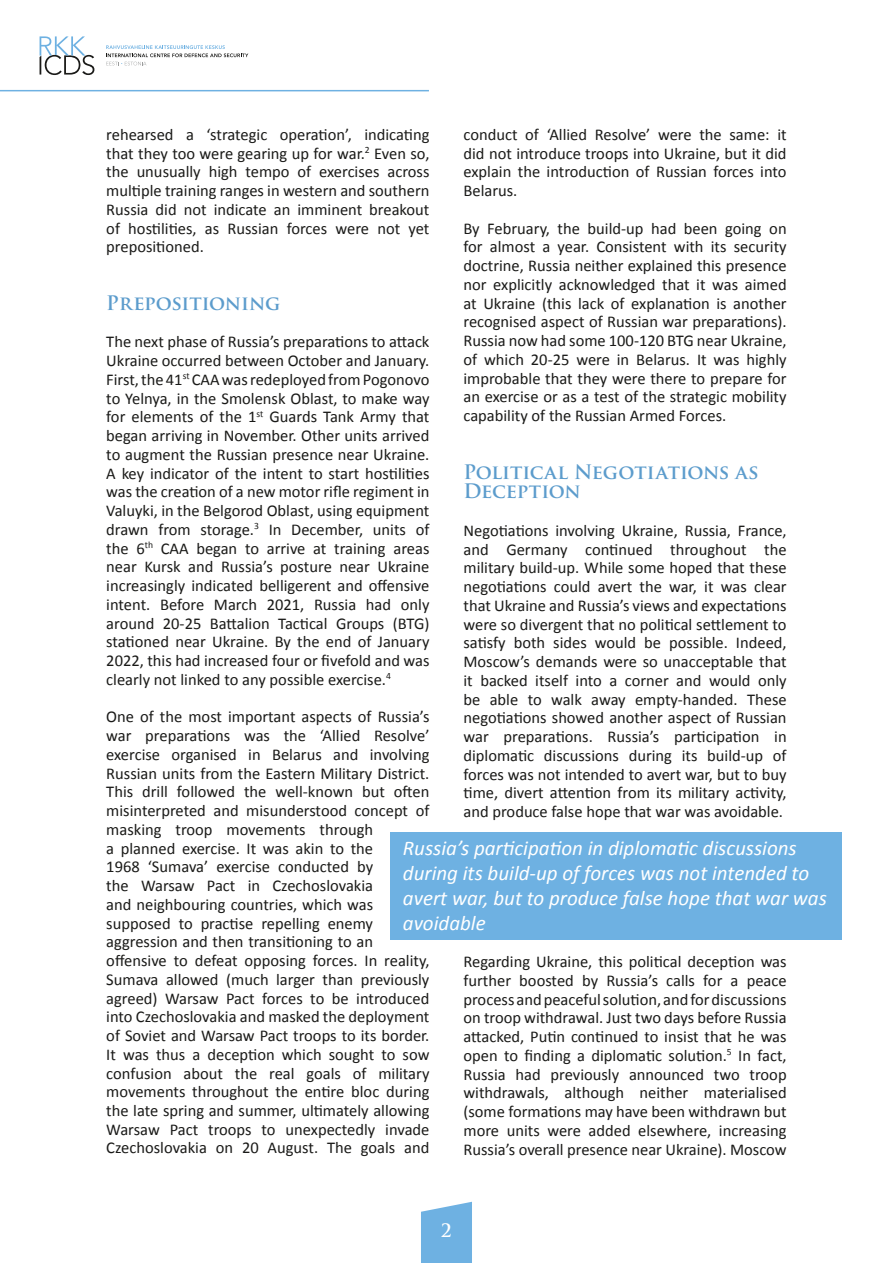
<style>
.page{position:relative;width:893px;height:1263px;background:#fff}
.page>*{position:absolute;margin:0;border:0;box-sizing:border-box;transform-origin:0 0}
.t1{font:italic 21px/25.2px "Calibri";color:#fff}
.t2{font:700 19.5px/19.8px "Trajan Pro";letter-spacing:-.005em;color:#5c9ccc}
.t3{font:700 18px "Trajan Pro";color:#fff}
.t4{font:16.5px/18.8px "Calibri";color:#1a1a18;text-align:justify}
</style>
<div class="page">
<svg style="left:40px;top:36px;width:54px;height:39px"></svg>
<svg style="left:106px;top:45px;width:142px;height:20px"></svg>
<hr style="left:0;top:90px;width:429px;height:1px;background:#6eb1e2">
<svg style="left:421px;top:1202px;width:51px;height:61px;background:#79b7e4"></svg>
<div style="left:390px;top:832px;width:452px;height:108px;background:#6eb1e2"></div>
<p class="t4" style="left:463px;top:125px;width:325px">conduct of ‘Allied Resolve’ were the same: it did not introduce troops into Ukraine, but it did explain the introduction of Russian forces into Belarus.</p>
<p class="t4" style="left:463px;top:219px;width:325px">By February, the build-up had been going on for almost a year. Consistent with its security doctrine, Russia neither explained this presence nor explicitly acknowledged that it was aimed at Ukraine (this lack of explanation is another recognised aspect of Russian war preparations).<br>Russia now had some 100-120 BTG near Ukraine, of which 20-25 were in Belarus. It was highly improbable that they were there to prepare for an exercise or as a test of the strategic mobility capability of the Russian Armed Forces.</p>
<p class="t2" style="left:463px;top:462px;width:297px">Political Negotiations as<br>Deception</p>
<p class="t4" style="left:463px;top:521px;width:325px">Negotiations involving Ukraine, Russia, France, and Germany continued throughout the military build-up. While some hoped that these negotiations could avert the war, it was clear that Ukraine and Russia’s views and expectations were so divergent that no political settlement to satisfy both sides would be possible. Indeed, Moscow’s demands were so unacceptable that it backed itself into a corner and would only be able to walk away empty-handed. These negotiations showed another aspect of Russian war preparations. Russia’s participation in diplomatic discussions during its build-up of forces was not intended to avert war, but to buy time, divert attention from its military activity, and produce false hope that war was avoidable.</p>
<p class="t4" style="left:106px;top:125px;width:325px">rehearsed a ‘strategic operation’, indicating that they too were gearing up for war.<sup>2</sup> Even so, the unusually high tempo of exercises across multiple training ranges in western and southern Russia did not indicate an imminent breakout of hostilities, as Russian forces were not yet prepositioned.</p>
<p class="t2" style="left:106px;top:293px;width:176px">Prepositioning</p>
<p class="t4" style="left:106px;top:332px;width:325px">The next phase of Russia’s preparations to attack Ukraine occurred between October and January.<br>First, the 41<sup>st</sup> CAA was redeployed from Pogonovo to Yelnya, in the Smolensk Oblast, to make way for elements of the 1<sup>st</sup> Guards Tank Army that began arriving in November. Other units arrived to augment the Russian presence near Ukraine.<br>A key indicator of the intent to start hostilities was the creation of a new motor rifle regiment in Valuyki, in the Belgorod Oblast, using equipment drawn from storage.<sup>3</sup> In December, units of the 6<sup>th</sup> CAA began to arrive at training areas near Kursk and Russia’s posture near Ukraine increasingly indicated belligerent and offensive intent. Before March 2021, Russia had only around 20-25 Battalion Tactical Groups (BTG) stationed near Ukraine. By the end of January 2022, this had increased four or fivefold and was clearly not linked to any possible exercise.<sup>4</sup></p>
<p class="t4" style="left:106px;top:707px;width:325px;text-align:left">One of the most important aspects of Russia’s war preparations was the ‘Allied Resolve’ exercise organised in Belarus and involving Russian units from the Eastern Military District.<br>This drill followed the well-known but often misinterpreted and misunderstood concept of masking troop movements through<br>a planned exercise. It was akin to the<br>1968 ‘Sumava’ exercise conducted by<br>the Warsaw Pact in Czechoslovakia<br>and neighbouring countries, which was supposed to practise repelling enemy aggression and then transitioning to an offensive to defeat opposing forces. In reality, Sumava allowed (much larger than previously agreed) Warsaw Pact forces to be introduced into Czechoslovakia and masked the deployment of Soviet and Warsaw Pact troops to its border.<br>It was thus a deception which sought to sow confusion about the real goals of military movements throughout the entire bloc during the late spring and summer, ultimately allowing Warsaw Pact troops to unexpectedly invade Czechoslovakia on 20 August. The goals and</p>
<p class="t1" style="left:403px;top:834px;width:426px">Russia’s participation in diplomatic discussions during its build-up of forces was not intended to avert war, but to produce false hope that war was avoidable</p>
<p class="t4" style="left:463px;top:952px;width:325px">Regarding Ukraine, this political deception was further boosted by Russia’s calls for a peace process and peaceful solution, and for discussions on troop withdrawal. Just two days before Russia attacked, Putin continued to insist that he was open to finding a diplomatic solution.<sup>5</sup> In fact, Russia had previously announced two troop withdrawals, although neither materialised (some formations may have been withdrawn but more units were added elsewhere, increasing Russia’s overall presence near Ukraine). Moscow</p>
<p class="t3" style="left:441px;top:1219px;width:12px">2</p>
</div>
